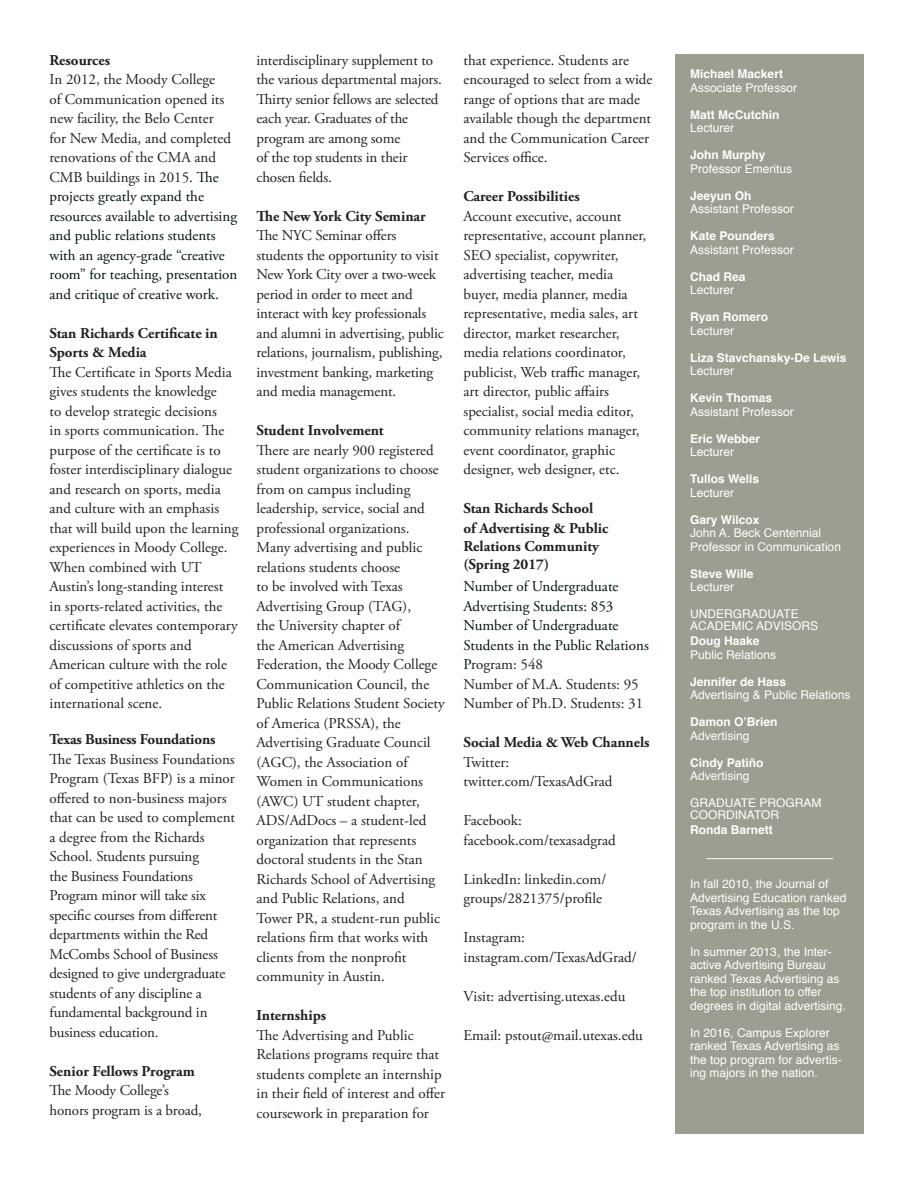
<style>
.page{position:relative;width:918px;height:1188px;background:#fff}
.page>*{position:absolute;margin:0;border:0;box-sizing:border-box;transform-origin:0 0}
.t1{font:15px/19.5px "Adobe Garamond Pro";color:#231f20}
.t2{font:15px/19.5px "Adobe Garamond Pro";color:#001212}
.t3{font:700 15px/19.5px "Adobe Garamond Pro";color:#231f20}
.t4{font:15px/19.5px "Adobe Garamond Pro";color:#011212}
.t5{font:12px/13.5px "Helvetica";color:#fff}
.t6{font:700 12px "Helvetica";color:#fff}
.s1{color:#231f20}
</style>
<div class="page">
<div style="left:675px;top:55px;width:189px;height:1079px;background:#9e9d91"></div>
<hr style="left:706px;top:858px;width:127px;height:1px;background:#fcfcfc">
<p class="t3" style="left:50px;top:51px;width:62px">Resources</p>
<p class="t2" style="left:50px;top:70px;width:189px"><span class="s1">In 2012, the Moody College<br>of Communication opened its new facility, the Belo Center<br>for New Media, and completed renovations of the CMA and<br>CMB buildings in 2015</span>. The projects greatly expand the resources available to advertising and public relations students with an agency-grade “creative room” for teaching, presentation and critique of creative work.</p>
<p class="t3" style="left:50px;top:324px;width:170px">Stan Richards Certificate in<br>Sports &amp; Media</p>
<p class="t1" style="left:50px;top:363px;width:190px">The Certificate in Sports Media gives students the knowledge<br>to develop strategic decisions<br>in sports communication. The purpose of the certificate is to foster interdisciplinary dialogue and research on sports, media and culture with an emphasis that will build upon the learning experiences in Moody College.<br>When combined with UT<br>Austin’s long-standing interest in sports-related activities, the certificate elevates contemporary discussions of sports and<br>American culture with the role of competitive athletics on the international scene.</p>
<p class="t3" style="left:50px;top:730px;width:167px">Texas Business Foundations</p>
<p class="t1" style="left:50px;top:750px;width:187px">The Texas Business Foundations<br>Program (Texas BFP) is a minor offered to non-business majors that can be used to complement a degree from the Richards<br>School. Students pursuing<br>the Business Foundations<br>Program minor will take six specific courses from different departments within the Red<br>McCombs School of Business designed to give undergraduate students of any discipline a fundamental background in business education.</p>
<p class="t3" style="left:50px;top:1062px;width:147px">Senior Fellows Program</p>
<p class="t1" style="left:50px;top:1081px;width:154px">The Moody College’s honors program is a broad,</p>
<p class="t1" style="left:256px;top:51px;width:187px">interdisciplinary supplement to the various departmental majors.<br>Thirty senior fellows are selected each year. Graduates of the program are among some</p>
<p class="t1" style="left:256px;top:148px;width:152px">of the top students in their chosen fields.</p>
<p class="t3" style="left:256px;top:207px;width:171px">The New York City Seminar</p>
<p class="t1" style="left:256px;top:226px;width:189px">The NYC Seminar offers students the opportunity to visit<br>New York City over a two-week period in order to meet and interact with key professionals and alumni in advertising, public relations, journalism, publishing, investment banking, marketing and media management.</p>
<p class="t3" style="left:256px;top:421px;width:129px">Student Involvement</p>
<p class="t1" style="left:256px;top:441px;width:190px">There are nearly 900 registered student organizations to choose from on campus including leadership, service, social and professional organizations.<br>Many advertising and public relations students choose<br>to be involved with Texas<br>Advertising Group (TAG),<br>the University chapter of<br>the American Advertising<br>Federation, the Moody College<br>Communication Council, the<br>Public Relations Student Society of America (PRSSA), the<br>Advertising Graduate Council (AGC), the Association of<br>Women in Communications (AWC) UT student chapter,<br>ADS/AdDocs – a student-led organization that represents doctoral students in the Stan<br>Richards School of Advertising and Public Relations, and<br>Tower PR, a student-run public relations firm that works with clients from the nonprofit community in Austin.</p>
<p class="t3" style="left:256px;top:1006px;width:71px">Internships</p>
<p class="t1" style="left:256px;top:1026px;width:190px">The Advertising and Public<br>Relations programs require that students complete an internship in their field of interest and offer coursework in preparation for</p>
<p class="t1" style="left:464px;top:51px;width:190px">that experience. Students are encouraged to select from a wide range of options that are made available though the department and the Communication Career<br>Services office.</p>
<p class="t3" style="left:464px;top:187px;width:118px">Career Possibilities</p>
<p class="t1" style="left:464px;top:207px;width:184px">Account executive, account representative, account planner,<br>SEO specialist, copywriter, advertising teacher, media buyer, media planner, media representative, media sales, art director, market researcher, media relations coordinator, publicist, Web traffic manager, art director, public affairs specialist, social media editor, community relations manager, event coordinator, graphic designer, web designer, etc.</p>
<p class="t3" style="left:464px;top:499px;width:146px">Stan Richards School of Advertising &amp; Public</p>
<p class="t3" style="left:464px;top:537px;width:137px">Relations Community</p>
<p class="t3" style="left:464px;top:555px;width:87px">(Spring 2017)</p>
<p class="t4" style="left:464px;top:577px;width:157px">Number of Undergraduate<br>Advertising Students: 853</p>
<p class="t4" style="left:464px;top:616px;width:187px">Number of Undergraduate<br>Students in the Public Relations<br>P<span class="s1">rogram: 548</span></p>
<p class="t1" style="left:464px;top:675px;width:177px">Number of M.A. Students: 95</p>
<p class="t1" style="left:464px;top:694px;width:181px">Number of Ph.D. Students: 31</p>
<p class="t3" style="left:464px;top:733px;width:188px">Social Media &amp; Web Channels</p>
<p class="t1" style="left:464px;top:753px;width:47px">Twitter:</p>
<p class="t1" style="left:464px;top:772px;width:151px">twitter.com/TexasAdGrad</p>
<p class="t1" style="left:464px;top:811px;width:60px">Facebook:</p>
<p class="t1" style="left:464px;top:831px;width:154px">facebook.com/texasadgrad</p>
<p class="t1" style="left:464px;top:870px;width:144px">LinkedIn: linkedin.com/ groups/2821375/profile</p>
<p class="t1" style="left:464px;top:928px;width:63px">Instagram:</p>
<p class="t1" style="left:464px;top:948px;width:175px">instagram.com/TexasAdGrad/</p>
<p class="t1" style="left:464px;top:987px;width:163px">Visit: advertising.utexas.edu</p>
<p class="t1" style="left:464px;top:1026px;width:181px">Email: pstout@mail.utexas.edu</p>
<p class="t6" style="left:690px;top:64px;width:94px">Michael Mackert</p>
<p class="t5" style="left:690px;top:81px;width:108px">Associate Professor</p>
<p class="t6" style="left:690px;top:105px;width:91px">Matt McCutchin</p>
<p class="t5" style="left:690px;top:121px;width:46px">Lecturer</p>
<p class="t6" style="left:690px;top:145px;width:77px">John Murphy</p>
<p class="t5" style="left:690px;top:162px;width:104px">Professor Emeritus</p>
<p class="t6" style="left:690px;top:186px;width:63px">Jeeyun Oh</p>
<p class="t5" style="left:690px;top:202px;width:105px">Assistant Professor</p>
<p class="t6" style="left:690px;top:226px;width:86px">Kate Pounders</p>
<p class="t5" style="left:690px;top:243px;width:105px">Assistant Professor</p>
<p class="t6" style="left:690px;top:267px;width:57px">Chad Rea</p>
<p class="t5" style="left:690px;top:283px;width:46px">Lecturer</p>
<p class="t6" style="left:690px;top:307px;width:80px">Ryan Romero</p>
<p class="t5" style="left:690px;top:324px;width:46px">Lecturer</p>
<p class="t6" style="left:690px;top:348px;width:158px">Liza Stavchansky-De Lewis</p>
<p class="t5" style="left:690px;top:364px;width:46px">Lecturer</p>
<p class="t6" style="left:690px;top:388px;width:84px">Kevin Thomas</p>
<p class="t5" style="left:690px;top:405px;width:105px">Assistant Professor</p>
<p class="t6" style="left:690px;top:429px;width:71px">Eric Webber</p>
<p class="t5" style="left:690px;top:445px;width:46px">Lecturer</p>
<p class="t6" style="left:690px;top:469px;width:70px">Tullos Wells</p>
<p class="t5" style="left:690px;top:486px;width:46px">Lecturer</p>
<p class="t6" style="left:690px;top:510px;width:71px">Gary Wilcox</p>
<p class="t5" style="left:690px;top:526px;width:132px">John A. Beck Centennial</p>
<p class="t5" style="left:690px;top:540px;width:152px">Professor in Communication</p>
<p class="t6" style="left:690px;top:564px;width:65px">Steve Wille</p>
<p class="t5" style="left:690px;top:580px;width:46px">Lecturer</p>
<p class="t5" style="left:690px;top:607px;width:110px">UNDERGRADUATE</p>
<p class="t5" style="left:690px;top:619px;width:130px">ACADEMIC ADVISORS</p>
<p class="t6" style="left:690px;top:631px;width:71px">Doug Haake</p>
<p class="t5" style="left:690px;top:648px;width:88px">Public Relations</p>
<p class="t6" style="left:690px;top:672px;width:98px">Jennifer de Hass</p>
<p class="t5" style="left:690px;top:688px;width:162px">Advertising &amp; Public Relations</p>
<p class="t6" style="left:690px;top:712px;width:89px">Damon O’Brien</p>
<p class="t5" style="left:690px;top:729px;width:61px">Advertising</p>
<p class="t6" style="left:690px;top:753px;width:75px">Cindy Patiño</p>
<p class="t5" style="left:690px;top:769px;width:61px">Advertising</p>
<p class="t5" style="left:690px;top:797px;width:133px;line-height:12px">GRADUATE PROGRAM<br>COORDINATOR</p>
<p class="t6" style="left:690px;top:820px;width:84px">Ronda Barnett</p>
<p class="t5" style="left:690px;top:877px;width:158px">In fall 2010, the Journal of<br>Advertising Education ranked<br>Texas Advertising as the top program in the U.S.</p>
<p class="t5" style="left:690px;top:945px;width:151px">In summer 2013, the Inter&shy;active Advertising Bureau ranked Texas Advertising as the top institution to offer</p>
<p class="t5" style="left:690px;top:999px;width:157px">degrees in digital advertising.</p>
<p class="t5" style="left:690px;top:1026px;width:153px">In 2016, Campus Explorer ranked Texas Advertising as the top program for advertis&shy;ing majors in the nation.</p>
</div>
